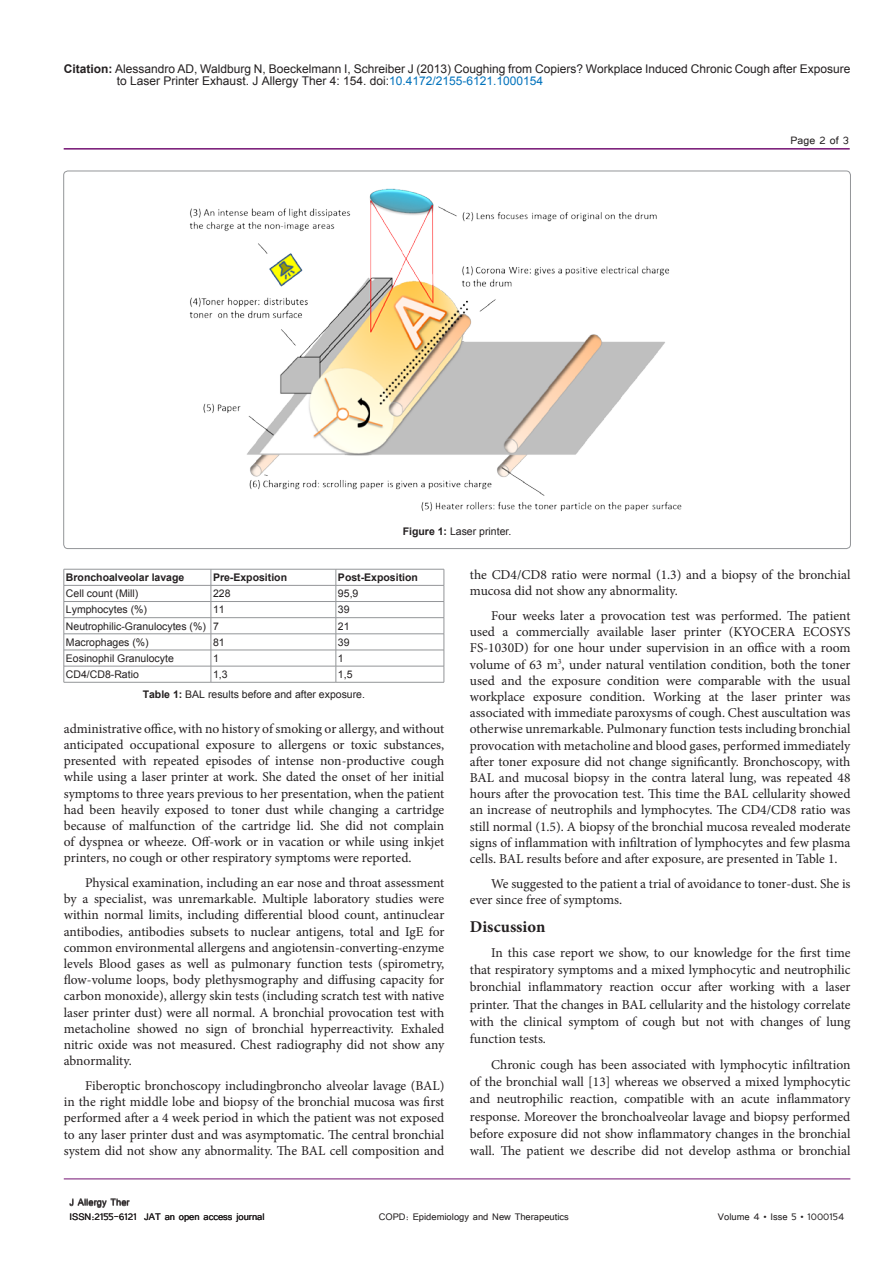
<style>
.page{position:relative;width:893px;height:1263px;background:#fff}
.page>*{position:absolute;margin:0;border:0;box-sizing:border-box;transform-origin:0 0}
.Heddding{font:700 16.5px "Minion Pro";color:#231f20}
.t1{font:13.5px/16.2px "Minion Pro";letter-spacing:-.005em;color:#231f20;text-align:justify}
.t2{font:13.5px "Tunga";color:#231f20}
.t3{font:12px/12.6px "Arial";color:#231f20}
.t4{font:12px/14.4px "Tunga";color:#231f20}
.t5{font:10.5px "Arial";color:#231f20}
.t6{font:700 10.5px "Arial";color:#231f20}
.s1{font-weight:700}
.s2{color:#0072bc}
</style>
<div class="page">
<hr style="left:64px;top:148px;width:786px;height:2px;background:#741272">
<hr style="left:64px;top:1179px;width:786px;height:1px;background:#741272">
<img style="left:189px;top:188px;width:493px;height:323px">
<hr style="left:64px;top:569px;width:147px;height:1px;background:#939598">
<hr style="left:211px;top:569px;width:125px;height:1px;background:#939598">
<hr style="left:336px;top:569px;width:108px;height:1px;background:#939598">
<hr style="left:64px;top:585px;width:147px;height:1px;background:#939598">
<hr style="left:211px;top:585px;width:125px;height:1px;background:#939598">
<hr style="left:336px;top:585px;width:108px;height:1px;background:#939598">
<hr style="left:64px;top:601px;width:147px;height:1px;background:#939598">
<hr style="left:211px;top:601px;width:125px;height:1px;background:#939598">
<hr style="left:336px;top:601px;width:108px;height:1px;background:#939598">
<hr style="left:64px;top:617px;width:147px;height:1px;background:#939598">
<hr style="left:211px;top:617px;width:125px;height:1px;background:#939598">
<hr style="left:336px;top:617px;width:108px;height:1px;background:#939598">
<hr style="left:64px;top:633px;width:147px;height:1px;background:#939598">
<hr style="left:211px;top:633px;width:125px;height:1px;background:#939598">
<hr style="left:336px;top:633px;width:108px;height:1px;background:#939598">
<hr style="left:64px;top:650px;width:147px;height:1px;background:#939598">
<hr style="left:211px;top:650px;width:125px;height:1px;background:#939598">
<hr style="left:336px;top:650px;width:108px;height:1px;background:#939598">
<hr style="left:64px;top:666px;width:147px;height:1px;background:#939598">
<svg style="left:64px;top:569px;width:1px;height:113px"></svg>
<hr style="left:211px;top:666px;width:125px;height:1px;background:#939598">
<svg style="left:211px;top:569px;width:1px;height:113px"></svg>
<hr style="left:336px;top:666px;width:108px;height:1px;background:#939598">
<svg style="left:336px;top:569px;width:1px;height:113px"></svg>
<svg style="left:444px;top:569px;width:1px;height:113px"></svg>
<hr style="left:64px;top:682px;width:147px;height:1px;background:#939598">
<hr style="left:211px;top:682px;width:125px;height:1px;background:#939598">
<hr style="left:336px;top:682px;width:108px;height:1px;background:#939598">
<p class="t3" style="left:117px;top:62px;width:735px;text-indent:-53px"><span class="s1">Citation:</span> Alessandro AD, Waldburg N, Boeckelmann I, Schreiber J (2013) Coughing from Copiers? Workplace Induced Chronic Cough after Exposure to Laser Printer Exhaust. J Allergy Ther 4: 154. doi:<span class="s2">10.4172/2155-6121.1000154</span></p>
<p class="t5" style="left:403px;top:524px;width:110px"><span class="s1">Figure 1:</span> Laser printer.</p>
<p class="t2" style="left:791px;top:131px;width:60px">Page 2 of 3</p>
<p class="t6" style="left:66px;top:570px;width:120px">Bronchoalveolar lavage</p>
<p class="t6" style="left:213px;top:570px;width:76px">Pre-Exposition</p>
<p class="t6" style="left:338px;top:570px;width:81px">Post-Exposition</p>
<p class="t5" style="left:66px;top:587px;width:74px">Cell count (Mill)</p>
<p class="t5" style="left:213px;top:587px;width:19px">228</p>
<p class="t5" style="left:338px;top:587px;width:22px">95,9</p>
<p class="t5" style="left:66px;top:603px;width:83px">Lymphocytes (%)</p>
<p class="t5" style="left:213px;top:603px;width:13px">11</p>
<p class="t5" style="left:338px;top:603px;width:13px">39</p>
<p class="t5" style="left:66px;top:619px;width:142px">Neutrophilic-Granulocytes (%)</p>
<p class="t5" style="left:213px;top:619px;width:7px">7</p>
<p class="t5" style="left:338px;top:619px;width:13px">21</p>
<p class="t5" style="left:66px;top:635px;width:84px">Macrophages (%)</p>
<p class="t5" style="left:213px;top:635px;width:13px">81</p>
<p class="t5" style="left:338px;top:635px;width:13px">39</p>
<p class="t5" style="left:66px;top:651px;width:109px">Eosinophil Granulocyte</p>
<p class="t5" style="left:213px;top:651px;width:7px">1</p>
<p class="t5" style="left:338px;top:651px;width:7px">1</p>
<p class="t5" style="left:66px;top:667px;width:74px">CD4/CD8-Ratio</p>
<p class="t5" style="left:213px;top:667px;width:16px">1,3</p>
<p class="t5" style="left:338px;top:667px;width:16px">1,5</p>
<p class="t5" style="left:143px;top:688px;width:224px"><span class="s1">Table 1:</span> BAL results before and after exposure.</p>
<p class="t1" style="left:64px;top:720px;width:382px">administrative office, with no history of smoking or allergy, and without anticipated occupational exposure to allergens or toxic substances, presented with repeated episodes of intense non-productive cough while using a laser printer at work. She dated the onset of her initial symptoms to three years previous to her presentation, when the patient had been heavily exposed to toner dust while changing a cartridge because of malfunction of the cartridge lid. She did not complain of dyspnea or wheeze. Off-work or in vacation or while using inkjet printers, no cough or other respiratory symptoms were reported.</p>
<p class="t1" style="left:64px;top:875px;width:382px;text-indent:21px">Physical examination, including an ear nose and throat assessment by a specialist, was unremarkable. Multiple laboratory studies were within normal limits, including differential blood count, antinuclear antibodies, antibodies subsets to nuclear antigens, total and IgE for common environmental allergens and angiotensin-converting-enzyme levels Blood gases as well as pulmonary function tests (spirometry, flow-volume loops, body plethysmography and diffusing capacity for carbon monoxide), allergy skin tests (including scratch test with native laser printer dust) were all normal. A bronchial provocation test with metacholine showed no sign of bronchial hyperreactivity. Exhaled nitric oxide was not measured. Chest radiography did not show any abnormality.</p>
<p class="t1" style="left:64px;top:1078px;width:382px;text-indent:21px">Fiberoptic bronchoscopy includingbroncho alveolar lavage (BAL) in the right middle lobe and biopsy of the bronchial mucosa was first performed after a 4 week period in which the patient was not exposed to any laser printer dust and was asymptomatic. The central bronchial system did not show any abnormality. The BAL cell composition and</p>
<p class="t1" style="left:470px;top:567px;width:382px">the CD4/CD8 ratio were normal (1.3) and a biopsy of the bronchial mucosa did not show any abnormality.</p>
<p class="t1" style="left:470px;top:607px;width:382px;text-indent:21px">Four weeks later a provocation test was performed. The patient used a commercially available laser printer (KYOCERA ECOSYS FS-1030D) for one hour under supervision in an office with a room</p>
<p class="t1" style="left:470px;top:672px;width:382px">used and the exposure condition were comparable with the usual workplace exposure condition. Working at the laser printer was associated with immediate paroxysms of cough. Chest auscultation was otherwise unremarkable. Pulmonary function tests including bronchial provocation with metacholine and blood gases, performed immediately after toner exposure did not change significantly. Bronchoscopy, with BAL and mucosal biopsy in the contra lateral lung, was repeated 48 hours after the provocation test. This time the BAL cellularity showed an increase of neutrophils and lymphocytes. The CD4/CD8 ratio was still normal (1.5). A biopsy of the bronchial mucosa revealed moderate signs of inflammation with infiltration of lymphocytes and few plasma cells. BAL results before and after exposure, are presented in Table 1.</p>
<p class="t1" style="left:470px;top:875px;width:382px;text-indent:21px">We suggested to the patient a trial of avoidance to toner-dust. She is ever since free of symptoms.</p>
<p class="Heddding" style="left:470px;top:915px;width:77px">Discussion</p>
<p class="t1" style="left:470px;top:944px;width:382px;line-height:17.2px;text-indent:21px">In this case report we show, to our knowledge for the first time that respiratory symptoms and a mixed lymphocytic and neutrophilic bronchial inflammatory reaction occur after working with a laser printer. That the changes in BAL cellularity and the histology correlate with the clinical symptom of cough but not with changes of lung function tests.</p>
<p class="t1" style="left:470px;top:1056px;width:382px;line-height:17.2px;text-indent:21px">Chronic cough has been associated with lymphocytic infiltration of the bronchial wall [13] whereas we observed a mixed lymphocytic and neutrophilic reaction, compatible with an acute inflammatory response. Moreover the bronchoalveolar lavage and biopsy performed before exposure did not show inflammatory changes in the bronchial wall. The patient we describe did not develop asthma or bronchial</p>
<p class="t1" style="left:470px;top:656px;width:382px">volume of 63 m<sup>3</sup>, under natural ventilation condition, both the toner</p>
<p class="t4" style="left:70px;top:1194px;width:197px">J Allergy Ther<br>ISSN:2155-6121 JAT an open access journal</p>
<p class="t4" style="left:379px;top:1208px;width:192px">COPD: Epidemiology and New Therapeutics</p>
<p class="t4" style="left:718px;top:1208px;width:128px">Volume 4 • Isse 5 • 1000154</p>
</div>
